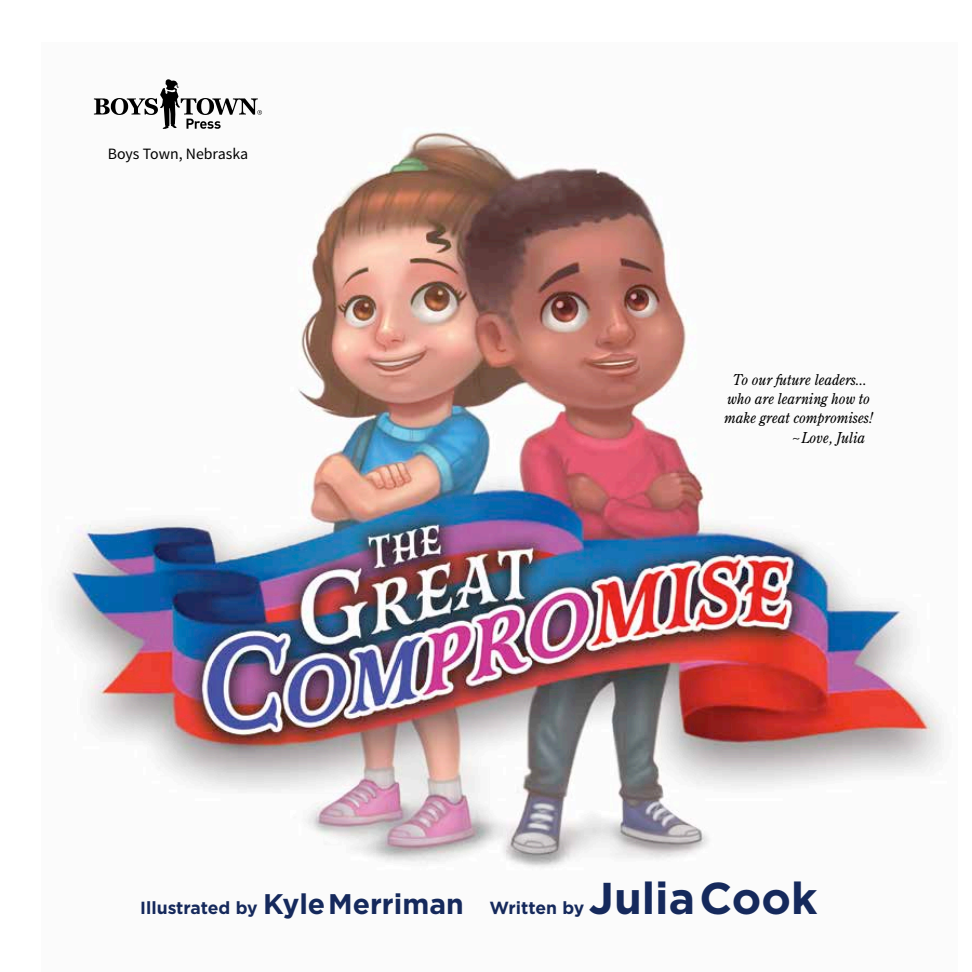
<style>
.page{position:relative;width:972px;height:972px;background:#fff}
.page>*{position:absolute;margin:0;border:0;box-sizing:border-box;transform-origin:0 0}
.t1{font:700 44.55px "Gotham";color:#15295c}
.t2{font:700 17.55px "Gotham";color:#15295c}
.t3{font:15.75px "Source Sans Pro";color:#000}
.t4{font:italic 15px "Century Old Style";letter-spacing:-.005em;color:#000;scale:.95 1}
.s1{font-size:28.35px}
</style>
<div class="page">
<img style="left:56px;top:98px;width:888px;height:770px">
<svg style="left:94px;top:79px;width:168px;height:50px"></svg>
<p class="t3" style="left:108px;top:144px;width:142px">Boys Town, Nebraska</p>
<p class="t4" style="left:733px;top:370px;width:143px">To our future leaders...</p>
<p class="t4" style="left:727px;top:389px;width:151px">who are learning how to</p>
<p class="t4" style="left:724px;top:409px;width:158px">make great compromises!</p>
<p class="t4" style="left:792px;top:428px;width:78px">~Love, Julia</p>
<p class="t2" style="left:140px;top:898px;width:446px">Illustrated by <span class="s1">Kyle Merriman</span> Written by</p>
<h1 class="t1" style="left:589px;top:873px;width:230px">Julia Cook</h1>
</div>
